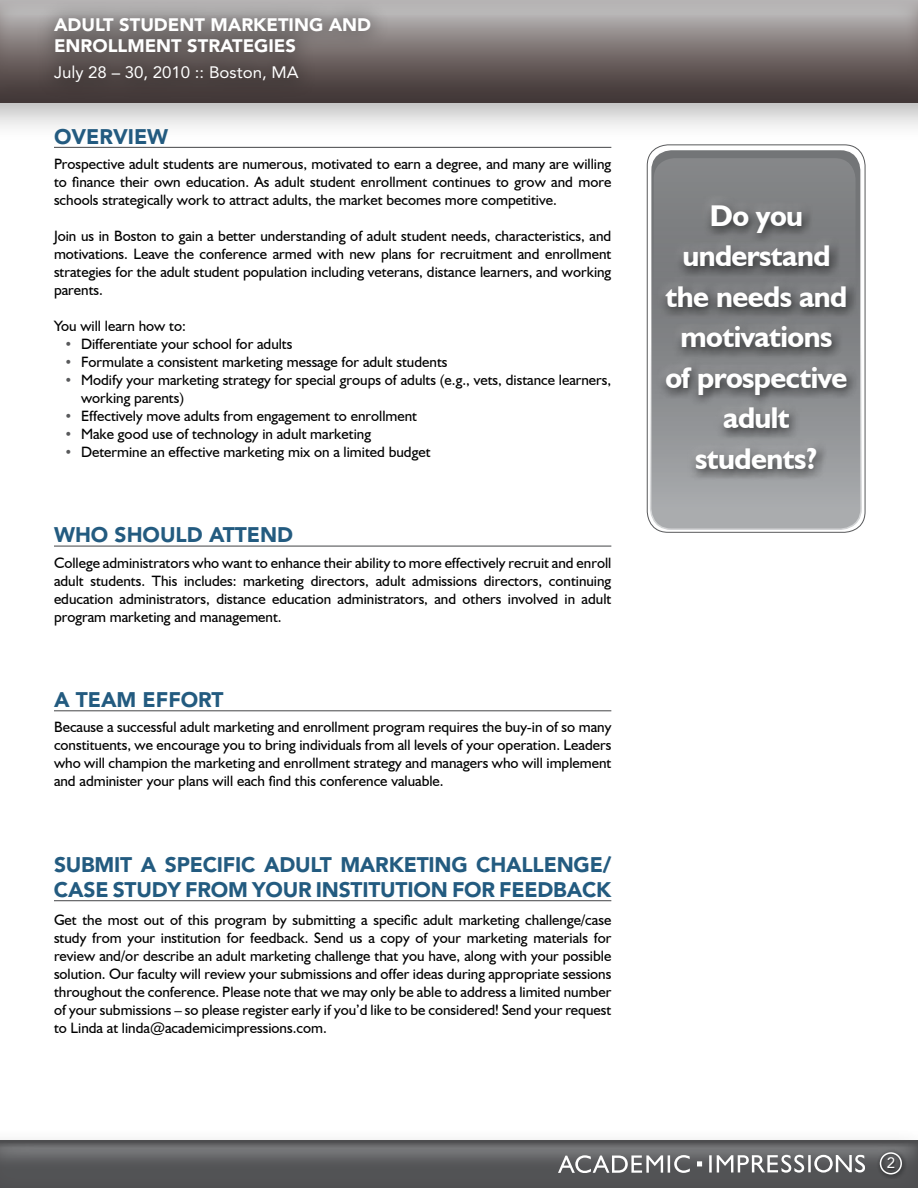
<style>
.page{position:relative;width:918px;height:1188px;background:#fff}
.page>*{position:absolute;margin:0;border:0;box-sizing:border-box;transform-origin:0 0}
.t1{font:700 30px/40.5px "Humanist 521 BT";letter-spacing:-.02em;color:#fff;text-align:center}
.t2{font:900 21px/25.2px "Avenir LT Std";letter-spacing:-.01em;color:#235b80}
.t3{font:900 18px/21px "Avenir LT Std";color:#fff}
.t4{font:16.5px "Avenir LT Std";color:#fff}
.t5{font:15px/18px "Humanist 521 BT";color:#000;text-align:justify}
.t6{font:15px "Avenir LT Std";color:#fff}
.s1{font-size:13.5px;color:#58595b}
</style>
<div class="page">
<div style="left:0;top:1125px;width:918px;height:63px;background:#000;opacity:.24"></div>
<div style="left:0;top:1141px;width:918px;height:47px;background:#4d4d4f"></div>
<div style="left:0;top:1143px;width:918px;height:45px;background:linear-gradient(to bottom,#727375,#47484a)"></div>
<svg style="left:697px;top:1161px;width:5px;height:5px"></svg>
<svg style="left:558px;top:1155px;width:132px;height:18px"></svg>
<hr style="left:709px;top:1155px;width:3px;height:18px;background:#fff">
<svg style="left:717px;top:1155px;width:87px;height:18px"></svg>
<hr style="left:808px;top:1155px;width:3px;height:17px;background:#fff">
<svg style="left:814px;top:1155px;width:51px;height:18px"></svg>
<div style="left:0;top:0;width:918px;height:141px;background:#000;opacity:.31"></div>
<div style="left:0;top:0;width:918px;height:102px;background:#433939"></div>
<div style="left:0;top:0;width:918px;height:95px;background:linear-gradient(to bottom,#c3c1c1,#3f3230)"></div>
<div style="left:32px;top:0;width:356px;height:100px;background:#000;opacity:.27"></div>
<div style="left:876px;top:1149px;width:31px;height:30px;background:#000;opacity:.75"></div>
<div style="left:880px;top:1152px;width:22px;height:22px;border:2px solid #fff;border-radius:50%"></div>
<div style="left:888px;top:1158px;width:9px;height:13px;background:#000;opacity:.43"></div>
<hr style="left:54px;top:147px;width:557px;height:1px;background:#58595b">
<hr style="left:54px;top:546px;width:557px;height:1px;background:#58595b">
<hr style="left:54px;top:710px;width:557px;height:1px;background:#58595b">
<hr style="left:54px;top:900px;width:557px;height:1px;background:#58595b">
<svg style="left:651px;top:150px;width:210px;height:379px;background:#9a9c9e"></svg>
<div style="left:650px;top:149px;width:212px;height:381px;border:2px solid #fff;border-radius:21px"></div>
<div style="left:647px;top:144px;width:219px;height:389px;border:1px solid #58595b;border-radius:21px"></div>
<svg style="left:654px;top:158px;width:202px;height:354px;background:#939497"></svg>
<div style="left:655px;top:195px;width:199px;height:280px;background:#fff;opacity:.38"></div>
<div style="left:659px;top:206px;width:198px;height:274px;background:#000;opacity:.55"></div>
<p class="t3" style="left:54px;top:14px;width:319px">ADULT STUDENT MARKETING AND<br>ENROLLMENT STRATEGIES</p>
<p class="t4" style="left:54px;top:62px;width:246px">July 28 – 30, 2010 :: Boston, MA</p>
<h2 class="t2" style="left:54px;top:124px;width:116px">OVERVIEW</h2>
<p class="t5" style="left:54px;top:155px;width:559px">Prospective adult students are numerous, motivated to earn a degree, and many are willing to finance their own education. As adult student enrollment continues to grow and more schools strategically work to attract adults, the market becomes more competitive.</p>
<p class="t5" style="left:54px;top:227px;width:559px">Join us in Boston to gain a better understanding of adult student needs, characteristics, and motivations. Leave the conference armed with new plans for recruitment and enrollment strategies for the adult student population including veterans, distance learners, and working parents.</p>
<p class="t5" style="left:54px;top:317px;width:133px">You will learn how to:</p>
<p class="t5" style="left:64px;top:335px;width:229px"><span class="s1">•</span> Differentiate your school for adults</p>
<p class="t5" style="left:64px;top:353px;width:385px"><span class="s1">•</span> Formulate a consistent marketing message for adult students</p>
<p class="t5" style="left:81px;top:371px;width:532px;text-indent:-16px"><span class="s1">•</span> Modify your marketing strategy for special groups of adults (e.g., vets, distance learners, working parents)</p>
<p class="t5" style="left:64px;top:407px;width:354px"><span class="s1">•</span> Effectively move adults from engagement to enrollment</p>
<p class="t5" style="left:64px;top:425px;width:308px"><span class="s1">•</span> Make good use of technology in adult marketing</p>
<p class="t5" style="left:64px;top:443px;width:368px"><span class="s1">•</span> Determine an effective marketing mix on a limited budget</p>
<h2 class="t2" style="left:54px;top:522px;width:241px">WHO SHOULD ATTEND</h2>
<p class="t5" style="left:54px;top:553px;width:559px">College administrators who want to enhance their ability to more effectively recruit and enroll adult students. This includes: marketing directors, adult admissions directors, continuing education administrators, distance education administrators, and others involved in adult program marketing and management.</p>
<h2 class="t2" style="left:54px;top:687px;width:171px">A TEAM EFFORT</h2>
<p class="t5" style="left:54px;top:718px;width:559px">Because a successful adult marketing and enrollment program requires the buy-in of so many constituents, we encourage you to bring individuals from all levels of your operation. Leaders who will champion the marketing and enrollment strategy and managers who will implement and administer your plans will each find this conference valuable.</p>
<h2 class="t2" style="left:54px;top:852px;width:559px">SUBMIT A SPECIFIC ADULT MARKETING CHALLENGE/<br>CAS</h2>
<h2 class="t2" style="left:95px;top:877px;width:518px">E STUDY FROM YOUR INSTITUTION FOR FEEDBACK</h2>
<p class="t5" style="left:54px;top:911px;width:559px">Get the most out of this program by submitting a specific adult marketing challenge/case study from your institution for feedback. Send us a copy of your marketing materials for review and/or describe an adult marketing challenge that you have, along with your possible solution. Our faculty will review your submissions and offer ideas during appropriate sessions throughout the conference. Please note that we may only be able to address a limited number of your submissions – so please register early if you’d like to be considered! Send your request to Linda at linda@academicimpressions.com.</p>
<h1 class="t1" style="left:666px;top:195px;width:183px">Do you understand the needs and motivations of prospective adult students?</h1>
<p class="t6" style="left:887px;top:1154px;width:10px">2</p>
</div>
